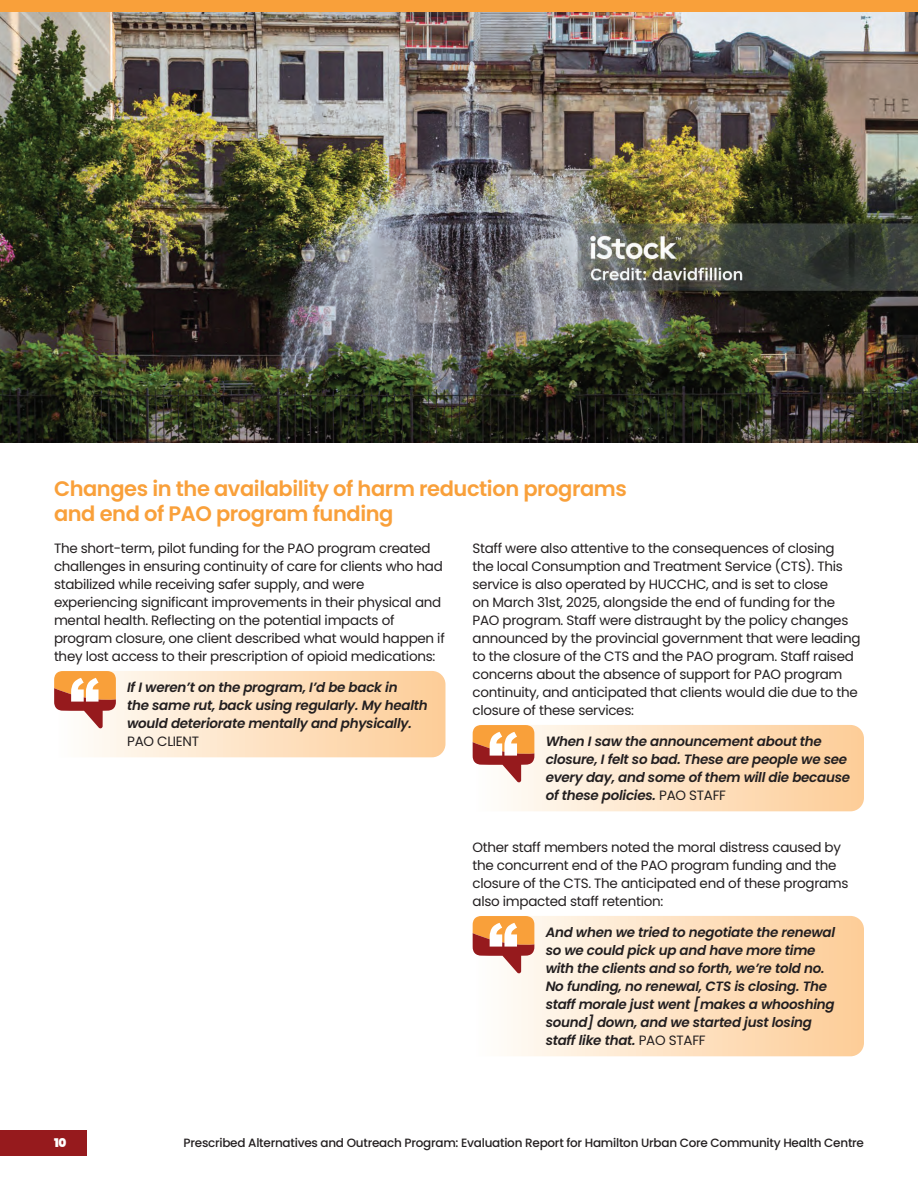
<style>
.page{position:relative;width:918px;height:1188px;background:#fff}
.page>*{position:absolute;margin:0;border:0;box-sizing:border-box;transform-origin:0 0}
.t1{font:600 21px/25.5px "Poppins";letter-spacing:-.02em;color:#f9a03a}
.t2{font:13.5px/18px "Poppins";letter-spacing:-.02em;color:#231f20}
.t3{font:italic 600 13.5px/18px "Poppins";letter-spacing:-.02em;color:#231f20}
.t4{font:500 12px "Poppins";letter-spacing:-.02em;color:#231f20}
.t5{font:900 12px "Poppins";color:#fff}
.s1{font-weight:400;font-style:normal}
</style>
<div class="page">
<img style="left:0;top:12px;width:918px;height:431px">
<div style="left:0;top:0;width:918px;height:12px;background:#f9a03a"></div>
<div style="left:0;top:1130px;width:86px;height:25px;background:#961a1d"></div>
<svg style="left:54px;top:671px;width:392px;height:86px"></svg>
<svg style="left:472px;top:916px;width:392px;height:140px"></svg>
<svg style="left:472px;top:725px;width:392px;height:86px"></svg>
<svg style="left:473px;top:916px;width:61px;height:58px"></svg>
<h1 class="t1" style="left:54px;top:476px;width:575px">Changes in the availability of harm reduction programs and end of PAO program funding</h1>
<p class="t2" style="left:54px;top:539px;width:392px">The short-term, pilot funding for the PAO program created challenges in ensuring continuity of care for clients who had stabilized while receiving safer supply, and were experiencing significant improvements in their physical and mental health. Reflecting on the potential impacts of program closure, one client described what would happen if they lost access to their prescription of opioid medications:</p>
<p class="t3" style="left:127px;top:678px;width:302px">If I weren’t on the program, I’d be back in<br>the same rut, back using regularly. My health would deteriorate mentally and physically.</p>
<p class="t2" style="left:127px;top:732px;width:73px">PAO CLIENT</p>
<p class="t2" style="left:472px;top:539px;width:390px">Staff were also attentive to the consequences of closing<br>the local Consumption and Treatment Service (CTS). This service is also operated by HUCCHC, and is set to close<br>on March 31st, 2025, alongside the end of funding for the PAO program. Staff were distraught by the policy changes announced by the provincial government that were leading to the closure of the CTS and the PAO program. Staff raised concerns about the absence of support for PAO program continuity, and anticipated that clients would die due to the closure of these services:</p>
<p class="t3" style="left:546px;top:732px;width:306px">When I saw the announcement about the closure, I felt so bad. These are people we see every day, and some of them will die because of these policies. <span class="s1">PAO STAFF</span></p>
<p class="t2" style="left:472px;top:838px;width:378px">Other staff members noted the moral distress caused by the concurrent end of the PAO program funding and the closure of the CTS. The anticipated end of these programs also impacted staff retention:</p>
<p class="t3" style="left:546px;top:923px;width:291px">And when we tried to negotiate the renewal so we could pick up and have more time with the clients and so forth, we’re told no.<br>No funding, no renewal, CTS is closing. The staff morale just went [makes a whooshing sound] down, and we started just losing staff like that. <span class="s1">PAO STAFF</span></p>
<p class="t5" style="left:54px;top:1135px;width:14px">10</p>
<p class="t4" style="left:184px;top:1135px;width:682px">Prescribed Alternatives and Outreach Program: Evaluation Report for Hamilton Urban Core Community Health Centre</p>
</div>
